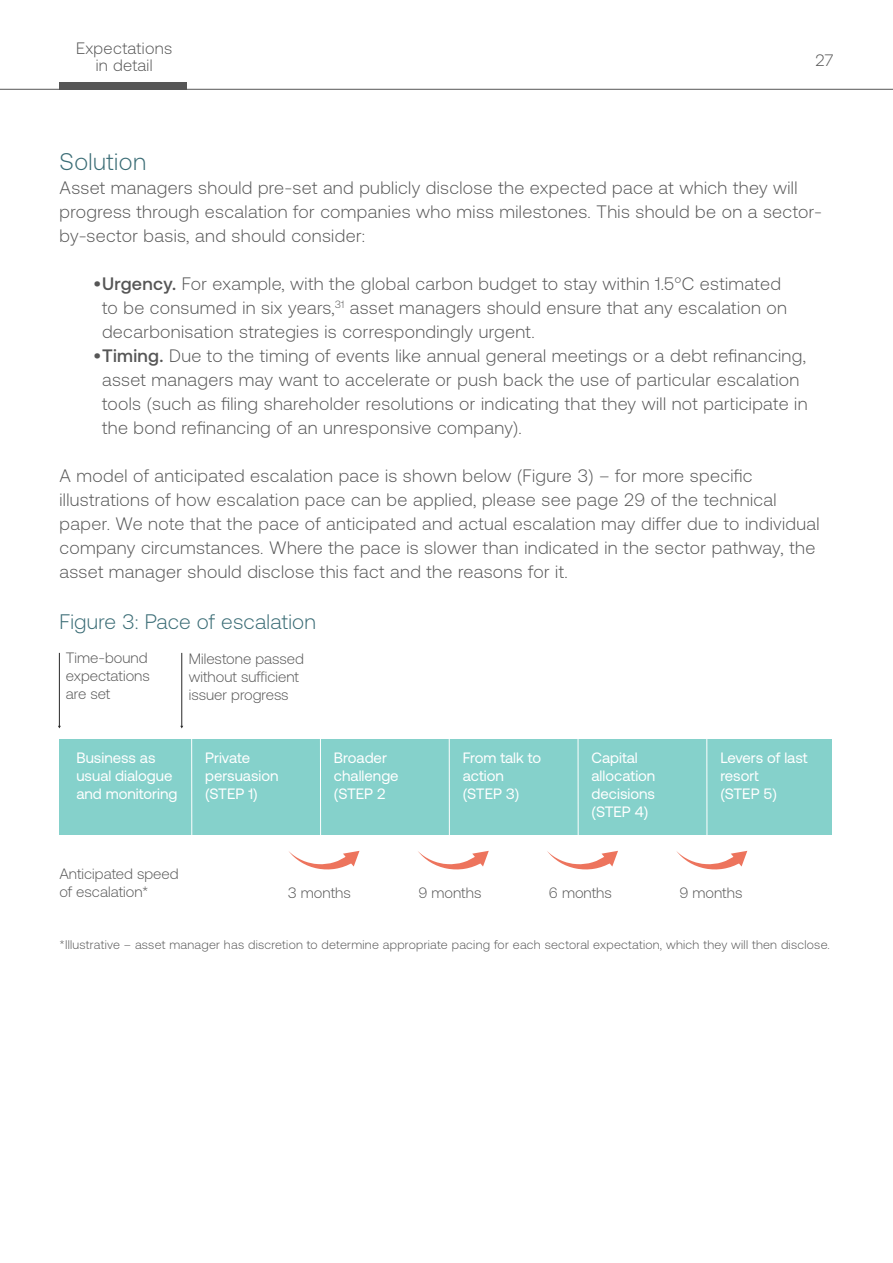
<style>
.page{position:relative;width:893px;height:1263px;background:#fff}
.page>*{position:absolute;margin:0;border:0;box-sizing:border-box;transform-origin:0 0}
.Subheading_3{font:300 24px "Aeonik";letter-spacing:.02em;color:#3a6c75}
.Table_Diagram_Heading{font:300 21px "Aeonik";letter-spacing:.01em;color:#3a6c75}
.Body_Text_-_Main{font:300 18px/24px "Aeonik";letter-spacing:.02em;color:#565656}
.top_right_heading_grey{font:300 16.5px/16.5px "Aeonik";letter-spacing:.02em;color:#565656;text-align:center}
.Body_Text_-_Main-2{font:300 16.5px "Aeonik";color:#565656}
.t1{font:15px/18px "Aeonik";color:#fff}
.t2{font:300 15px/18px "Aeonik";color:#565656}
.Table_Diagram_Heading-2{font:300 12.45px "Aeonik";letter-spacing:.02em;color:#565656}
.s1{font-weight:500}
</style>
<div class="page">
<hr style="left:0;top:89px;width:893px;height:1px;background:#565656">
<div style="left:60px;top:82px;width:127px;height:7px;background:#565656"></div>
<div style="left:59px;top:739px;width:773px;height:95px;background:#85d1cb"></div>
<hr style="left:191px;top:735px;width:1px;height:102px;background:#fff">
<hr style="left:320px;top:735px;width:1px;height:102px;background:#fff">
<hr style="left:449px;top:735px;width:1px;height:102px;background:#fff">
<hr style="left:578px;top:735px;width:1px;height:102px;background:#fff">
<hr style="left:707px;top:735px;width:1px;height:102px;background:#fff">
<hr style="left:59px;top:653px;width:1px;height:73px;background:#282828">
<hr style="left:181px;top:653px;width:1px;height:73px;background:#282828">
<svg style="left:289px;top:851px;width:70px;height:19px"></svg>
<svg style="left:418px;top:851px;width:71px;height:19px"></svg>
<svg style="left:547px;top:851px;width:71px;height:19px"></svg>
<svg style="left:676px;top:851px;width:71px;height:19px"></svg>
<p class="top_right_heading_grey" style="left:76px;top:40px;width:98px">Expectations in detail</p>
<p class="Body_Text_-_Main-2" style="left:815px;top:51px;width:19px">27</p>
<p class="Subheading_3" style="left:60px;top:148px;width:88px">Solution</p>
<p class="Body_Text_-_Main" style="left:60px;top:176px;width:764px">Asset managers should pre-set and publicly disclose the expected pace at which they will progress through escalation for companies who miss milestones. This should be on a sector&shy;by-sector basis, and should consider:</p>
<p class="Body_Text_-_Main" style="left:102px;top:272px;width:687px;text-indent:-9px"><span class="s1">•Urgency.</span> For example, with the global carbon budget to stay within 1.5°C estimated to be consumed in six years,<sup>31</sup> asset managers should ensure that any escalation on decarbonisation strategies is correspondingly urgent.</p>
<p class="Body_Text_-_Main" style="left:102px;top:344px;width:707px;text-indent:-9px"><span class="s1">•Timing.</span> Due to the timing of events like annual general meetings or a debt refinancing, asset managers may want to accelerate or push back the use of particular escalation tools (such as filing shareholder resolutions or indicating that they will not participate in the bond refinancing of an unresponsive company).</p>
<p class="Body_Text_-_Main" style="left:60px;top:464px;width:761px">A model of anticipated escalation pace is shown below (Figure 3) – for more specific illustrations of how escalation pace can be applied, please see page 29 of the technical paper. We note that the pace of anticipated and actual escalation may differ due to individual company circumstances. Where the pace is slower than indicated in the sector pathway, the asset manager should disclose this fact and the reasons for it.</p>
<p class="Table_Diagram_Heading" style="left:60px;top:610px;width:258px">Figure 3: Pace of escalation</p>
<p class="t2" style="left:66px;top:649px;width:86px">Time-bound expectations are set</p>
<p class="t2" style="left:189px;top:649px;width:117px">Milestone passed without sufficient issuer progress</p>
<p class="t1" style="left:76px;top:749px;width:103px">Business as usual dialogue and monitoring</p>
<p class="t1" style="left:205px;top:749px;width:75px">Private persuasion (STEP 1)</p>
<p class="t1" style="left:334px;top:749px;width:66px">Broader challenge (STEP 2</p>
<p class="t1" style="left:463px;top:749px;width:80px">From talk to action (STEP 3)</p>
<p class="t1" style="left:591px;top:749px;width:65px">Capital allocation decisions (STEP 4)</p>
<p class="t1" style="left:720px;top:749px;width:88px">Levers of last resort<br>(STEP 5)</p>
<p class="t2" style="left:59px;top:865px;width:121px">Anticipated speed of escalation*</p>
<p class="t2" style="left:288px;top:884px;width:64px">3 months</p>
<p class="t2" style="left:418px;top:884px;width:64px">9 months</p>
<p class="t2" style="left:549px;top:884px;width:64px">6 months</p>
<p class="t2" style="left:679px;top:884px;width:64px">9 months</p>
<p class="Table_Diagram_Heading-2" style="left:60px;top:938px;width:772px">*Illustrative – asset manager has discretion to determine appropriate pacing for each sectoral expectation, which they will then disclose.</p>
</div>
